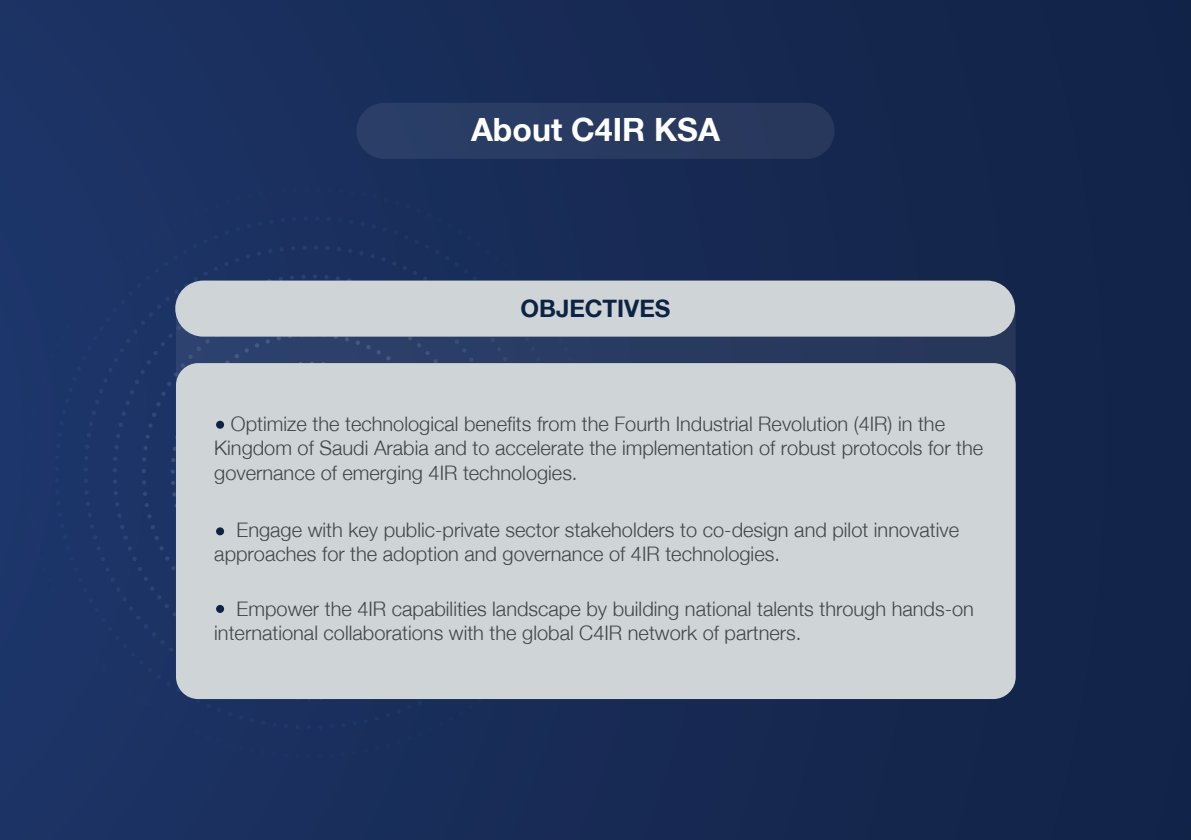
<style>
.page{position:relative;width:1191px;height:840px;background:#fff}
.page>*{position:absolute;margin:0;border:0;box-sizing:border-box;transform-origin:0 0}
.t1{font:700 32px "Helvetica Neue LT Arabic";color:#fff}
.t2{font:700 24px "Helvetica Neue LT Arabic";color:#0c2344}
.t3{font:300 20px/24px "Helvetica Neue LT Arabic";color:#404648}
</style>
<div class="page">
<div style="left:0;top:0;width:1191px;height:839px;background:linear-gradient(to right,#1c3365,#132347)"></div>
<svg style="left:26px;top:187px;width:570px;height:570px;background:#1b3262"></svg>
<div style="left:356px;top:103px;width:478px;height:56px;background:#293a61;border-radius:28px"></div>
<div style="left:176px;top:281px;width:839px;height:340px;background:#293c63;border-radius:28px"></div>
<div style="left:175px;top:280px;width:840px;height:56px;background:#cfd4d6;border-radius:28px"></div>
<div style="left:176px;top:363px;width:839px;height:335px;background:#cfd4d6;border-radius:22px"></div>
<div style="left:216px;top:420px;width:8px;height:8px;background:#0c2344;border-radius:50%"></div>
<div style="left:216px;top:527px;width:8px;height:8px;background:#0c2344;border-radius:50%"></div>
<div style="left:216px;top:604px;width:8px;height:8px;background:#0c2344;border-radius:50%"></div>
<h1 class="t1" style="left:471px;top:111px;width:250px">About C4IR KSA</h1>
<p class="t2" style="left:520px;top:294px;width:151px">OBJECTIVES</p>
<p class="t3" style="left:214px;top:412px;width:770px;text-indent:17px">Optimize the technological benefits from the Fourth Industrial Revolution (4IR) in the<br>Kingdom of Saudi Arabia and to accelerate the implementation of robust protocols for the governance of emerging 4IR technologies.</p>
<p class="t3" style="left:214px;top:518px;width:746px;text-indent:22px">Engage with key public-private sector stakeholders to co-design and pilot innovative approaches for the adoption and governance of 4IR technologies.</p>
<p class="t3" style="left:214px;top:596px;width:761px;text-indent:22px">Empower the 4IR capabilities landscape by building national talents through hands-on international collaborations with the global C4IR network of partners.</p>
</div>
